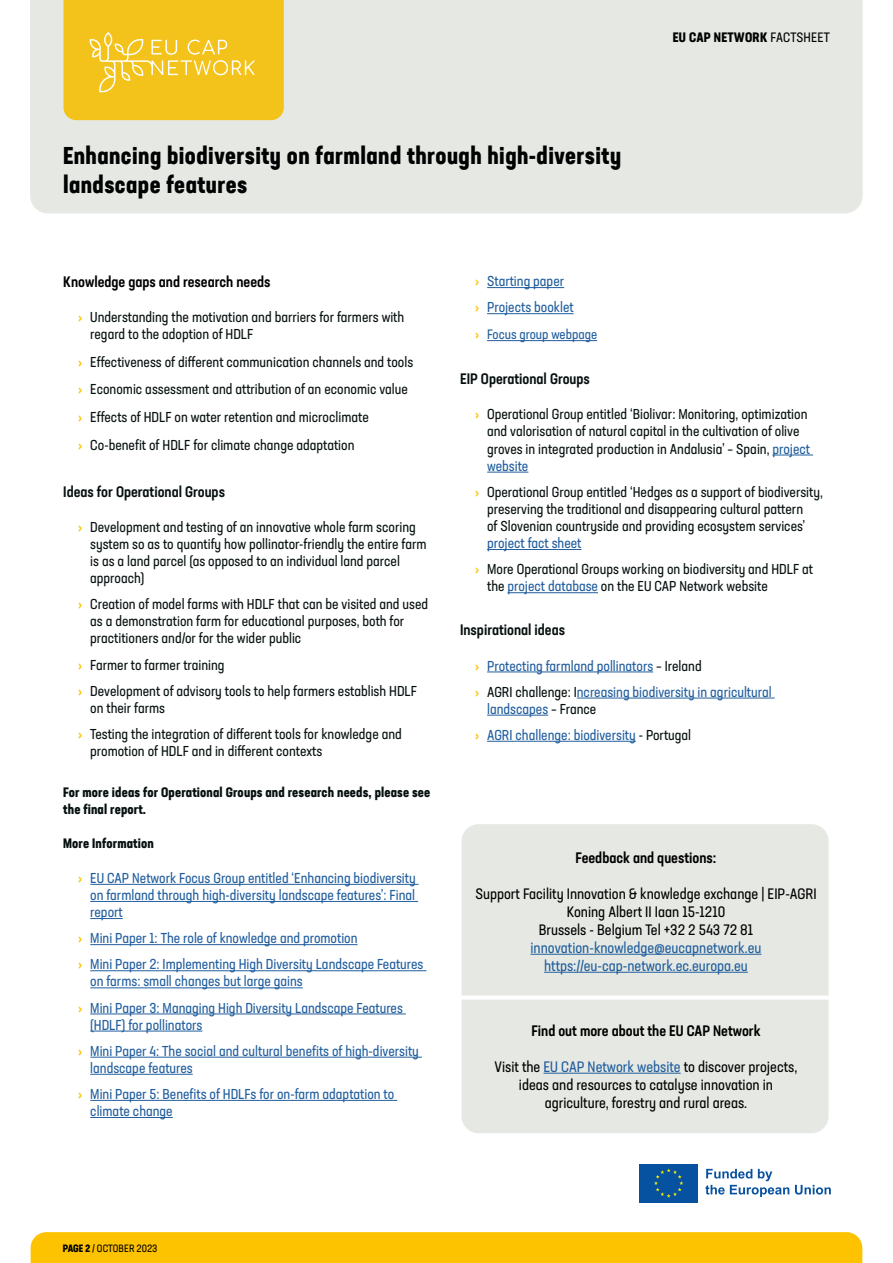
<style>
.page{position:relative;width:893px;height:1263px;background:#fff}
.page>*{position:absolute;margin:0;border:0;box-sizing:border-box;transform-origin:0 0}
.t1{font:700 condensed 24px/28.8px "Neusa Next Std";letter-spacing:.02em;color:#000101}
.t2{font:condensed 15px/18px "Neusa Next Std";color:#000;text-align:center}
.t3{font:500 condensed 15px "Neusa Next Std";color:#000}
.t4{font:condensed 15px/18px "Neusa Next Std";color:#215e9e;text-align:center}
.t5{font:500 condensed 15px "Neusa Next Std";color:#071010}
.t6{font:condensed 14.25px/17.1px "Neusa Next Std";color:#071010}
.t7{font:condensed 14.25px/26.1px "Neusa Next Std";color:#215e9e}
.t8{font:700 condensed 13.5px/16.2px "Neusa Next Std";letter-spacing:.01em;color:#071010}
.t9{font:700 condensed 13.5px "Neusa Next Std";letter-spacing:.015em;color:#000101}
.t10{font:condensed 13.5px "Neusa Next Std";color:#215e9e}
.t11{font:condensed 10.5px "Neusa Next Std";color:#000101}
.s1{font-weight:400}
.s2{font-weight:500;font-size:13.5px;color:#fdc200}
.s3{font-weight:500;color:#fdc200}
.s4{color:#215e9e}
.s5{color:#071010}
.s6{font-weight:700}
</style>
<div class="page">
<div style="left:31px;top:1232px;width:831px;height:31px;background:#fdc200"></div>
<div style="left:461px;top:824px;width:368px;height:171px;background:#e6e9e3"></div>
<div style="left:461px;top:999px;width:368px;height:134px;background:#e6e9e3"></div>
<hr style="left:90px;top:884px;width:329px;height:1px;background:#215e9e">
<hr style="left:90px;top:901px;width:328px;height:1px;background:#215e9e">
<hr style="left:90px;top:918px;width:33px;height:1px;background:#215e9e">
<hr style="left:90px;top:944px;width:268px;height:1px;background:#215e9e">
<hr style="left:90px;top:970px;width:336px;height:1px;background:#215e9e">
<hr style="left:90px;top:987px;width:213px;height:1px;background:#215e9e">
<hr style="left:90px;top:1013px;width:316px;height:1px;background:#215e9e">
<hr style="left:90px;top:1031px;width:112px;height:1px;background:#215e9e">
<hr style="left:90px;top:1057px;width:332px;height:1px;background:#215e9e">
<hr style="left:90px;top:1074px;width:103px;height:1px;background:#215e9e">
<hr style="left:90px;top:1100px;width:307px;height:1px;background:#215e9e">
<hr style="left:90px;top:1117px;width:83px;height:1px;background:#215e9e">
<hr style="left:487px;top:287px;width:77px;height:1px;background:#215e9e">
<hr style="left:487px;top:313px;width:87px;height:1px;background:#215e9e">
<hr style="left:487px;top:340px;width:110px;height:1px;background:#215e9e">
<hr style="left:772px;top:455px;width:41px;height:1px;background:#215e9e">
<hr style="left:487px;top:472px;width:41px;height:1px;background:#215e9e">
<hr style="left:487px;top:549px;width:94px;height:1px;background:#215e9e">
<hr style="left:507px;top:592px;width:91px;height:1px;background:#215e9e">
<hr style="left:487px;top:671px;width:166px;height:1px;background:#215e9e">
<hr style="left:577px;top:698px;width:198px;height:1px;background:#215e9e">
<hr style="left:487px;top:715px;width:61px;height:1px;background:#215e9e">
<hr style="left:487px;top:741px;width:149px;height:1px;background:#215e9e">
<hr style="left:530px;top:954px;width:231px;height:1px;background:#215e9e">
<hr style="left:544px;top:972px;width:204px;height:1px;background:#215e9e">
<hr style="left:543px;top:1073px;width:138px;height:1px;background:#215e9e">
<div style="left:30px;top:0;width:833px;height:213px;background:#e6e9e3"></div>
<svg style="left:63px;top:0;width:221px;height:120px;background:#f3c526"></svg>
<div style="left:638px;top:1163px;width:61px;height:39px;background:#0651a0"></div>
<svg style="left:654px;top:1168px;width:29px;height:30px"></svg>
<svg style="left:705px;top:1169px;width:84px;height:28px"></svg>
<svg style="left:795px;top:1185px;width:36px;height:9px"></svg>
<h1 class="t1" style="left:63px;top:141px;width:560px">Enhancing biodiversity on farmland through high-diversity landscape features</h1>
<p class="t9" style="left:673px;top:29px;width:159px">EU CAP NETWORK <span class="s1">FACTSHEET</span></p>
<p class="t3" style="left:63px;top:272px;width:209px">Knowledge gaps and research needs</p>
<p class="t6" style="left:90px;top:308px;width:316px;text-indent:-12px"><span class="s2">›</span> Understanding the motivation and barriers for farmers with regard to the adoption of HDLF</p>
<p class="t6" style="left:78px;top:347px;width:336px;line-height:27.9px"><span class="s2">›</span> Effectiveness of different communication channels and tools <span class="s2">›</span> Economic assessment and attribution of an economic value <span class="s2">›</span> Effects of HDLF on water retention and microclimate<br><span class="s2">›</span> Co-benefit of HDLF for climate change adaptation</p>
<p class="t5" style="left:63px;top:482px;width:163px">Ideas for Operational Groups</p>
<p class="t6" style="left:90px;top:518px;width:338px;text-indent:-12px"><span class="s2">›</span> Development and testing of an innovative whole farm scoring system so as to quantify how pollinator-friendly the entire farm is as a land parcel (as opposed to an individual land parcel approach)</p>
<p class="t6" style="left:90px;top:595px;width:339px;text-indent:-12px"><span class="s2">›</span> Creation of model farms with HDLF that can be visited and used as a demonstration farm for educational purposes, both for practitioners and/or for the wider public</p>
<p class="t6" style="left:78px;top:651px;width:340px;line-height:26.1px"><span class="s2">›</span> Farmer to farmer training<br><span class="s2">›</span> Development of advisory tools to help farmers establish HDLF</p>
<p class="t6" style="left:78px;top:694px;width:325px;line-height:26.1px;text-indent:12px">on their farms<br><span class="s2">›</span> Testing the integration of different tools for knowledge and</p>
<p class="t6" style="left:90px;top:742px;width:234px">promotion of HDLF and in different contexts</p>
<p class="t8" style="left:63px;top:784px;width:369px">For more ideas for Operational Groups and research needs, please see the final report.</p>
<p class="t8" style="left:63px;top:835px;width:92px">More Information</p>
<p class="t7" style="left:90px;top:869px;width:327px;line-height:17.1px;text-align:justify;text-indent:-12px"><span class="s2">›</span> EU CAP Network Focus Group entitled ‘Enhancing biodiversity on farmland through high-diversity landscape features’: Final report</p>
<p class="t7" style="left:78px;top:925px;width:347px"><span class="s2">›</span> Mini Paper 1: The role of knowledge and promotion<br><span class="s2">›</span> Mini Paper 2: Implementing High Diversity Landscape Features</p>
<p class="t7" style="left:78px;top:968px;width:326px;text-indent:12px">on farms: small changes but large gains<br><span class="s2">›</span> Mini Paper 3: Managing High Diversity Landscape Features</p>
<p class="t7" style="left:78px;top:1011px;width:342px;text-indent:12px">(HDLF) for pollinators<br><span class="s2">›</span> Mini Paper 4: The social and cultural benefits of high-diversity</p>
<p class="t7" style="left:78px;top:1054px;width:317px;text-indent:12px">landscape features<br><span class="s2">›</span> Mini Paper 5: Benefits of HDLFs for on-farm adaptation to</p>
<p class="t7" style="left:90px;top:1098px;width:84px">climate change</p>
<p class="t7" style="left:475px;top:268px;width:100px"><span class="s2">›</span> Starting paper<br><span class="s2">›</span> Projects booklet</p>
<p class="t10" style="left:475px;top:326px;width:124px"><span class="s3">›</span> Focus group webpage</p>
<p class="t5" style="left:460px;top:369px;width:131px">EIP Operational Groups</p>
<p class="t6" style="left:487px;top:406px;width:324px;text-indent:-12px"><span class="s2">›</span> Operational Group entitled ‘Biolivar: Monitoring, optimization and valorisation of natural capital in the cultivation of olive groves in integrated production in Andalusia’ – Spain, <span class="s4">project website</span></p>
<p class="t6" style="left:475px;top:483px;width:349px;text-align:center"><span class="s2">›</span> Operational Group entitled ‘Hedges as a support of biodiversity, preserving the traditional and disappearing cultural pattern<br>of Slovenian countryside and providing ecosystem services’</p>
<p class="t6" style="left:475px;top:530px;width:339px;line-height:26.1px;text-indent:12px"><span class="s4">project fact sheet<br></span><span class="s2">›</span> More Operational Groups working on biodiversity and HDLF at</p>
<p class="t6" style="left:487px;top:577px;width:282px">the <span class="s4">project database</span> on the EU CAP Network website</p>
<p class="t5" style="left:460px;top:621px;width:106px">Inspirational ideas</p>
<p class="t7" style="left:475px;top:652px;width:298px"><span class="s2">›</span> Protecting farmland pollinators <span class="s5">– Ireland<br></span><span class="s2">›</span> <span class="s5">AGRI challenge: I</span>ncreasing biodiversity in agricultural</p>
<p class="t7" style="left:475px;top:695px;width:218px;text-indent:12px">landscapes <span class="s5">– France<br></span><span class="s2">›</span> AGRI challenge: biodiversity <span class="s5">- Portugal</span></p>
<p class="t3" style="left:576px;top:848px;width:142px">Feedback and questions:</p>
<p class="t2" style="left:475px;top:884px;width:343px">Support Facility Innovation &amp; knowledge exchange | EIP-AGRI<br>Koning Albert II Iaan 15-1210<br>Brussels - Belgium Tel +32 2 543 72 81</p>
<p class="t4" style="left:530px;top:938px;width:232px">innovation-knowledge@eucapnetwork.eu https://eu-cap-network.ec.europa.eu</p>
<p class="t3" style="left:531px;top:1021px;width:231px">Find out more about the EU CAP Network</p>
<p class="t2" style="left:495px;top:1057px;width:304px">Visit the <span class="s4">EU CAP Network website</span> to discover projects, ideas and resources to catalyse innovation in agriculture, forestry and rural areas.</p>
<p class="t11" style="left:63px;top:1241px;width:96px"><span class="s6">PAGE 2</span> / OCTOBER 2023</p>
</div>
